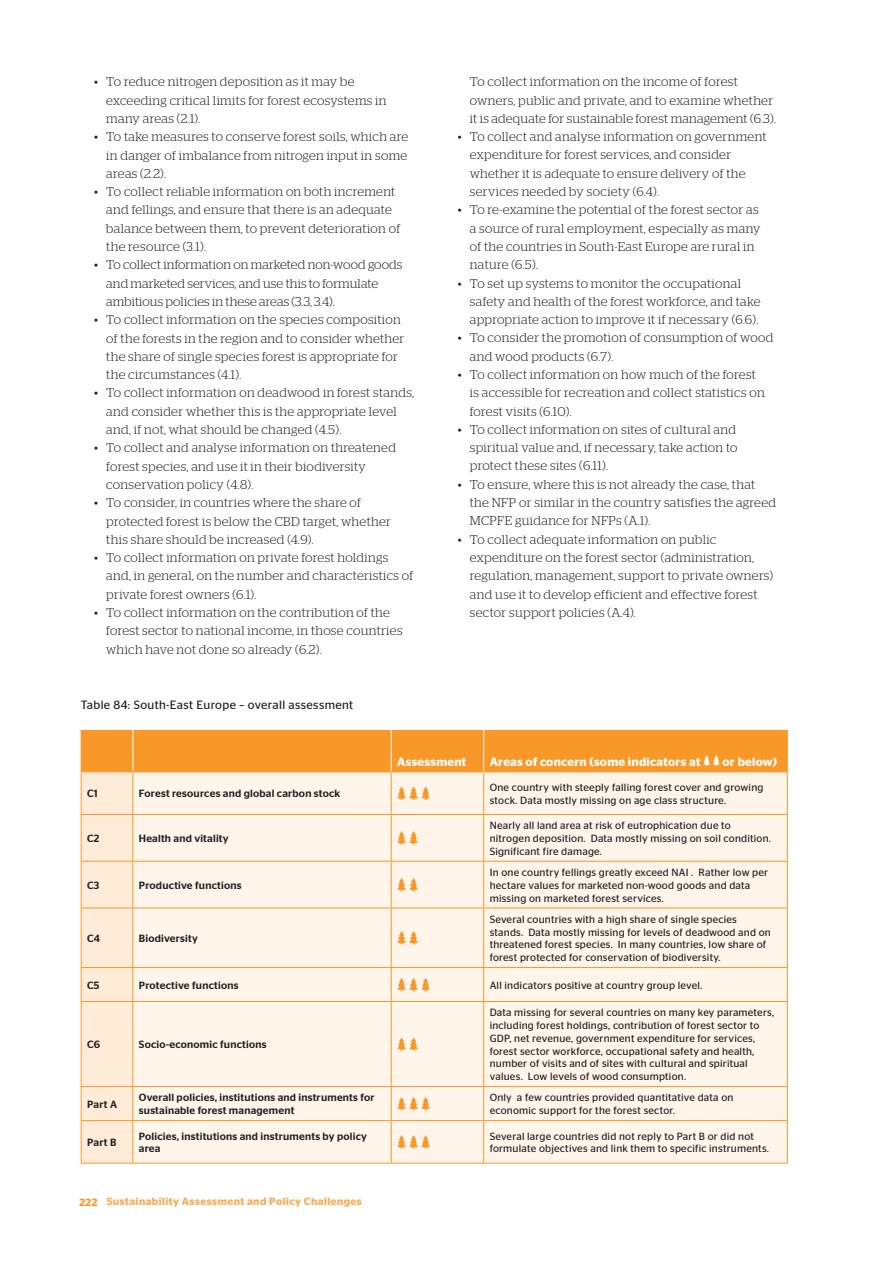
<style>
.page{position:relative;width:893px;height:1263px;background:#fff}
.page>*{position:absolute;margin:0;border:0;box-sizing:border-box;transform-origin:0 0}
.t1{font:300 12.75px/18.3px "Stag";letter-spacing:.025em;color:#231f20}
.t2{font:600 12px "Stag Sans";letter-spacing:.02em;color:#fff}
.t3{font:12px "Stag Sans";letter-spacing:.03em;color:#231f20}
.t4{font:10.5px/12.8px "Stag Sans";letter-spacing:.02em;color:#231f20}
.t5{font:500 10.5px/12.8px "Stag Sans";letter-spacing:.02em;color:#231f20}
.t6{font:600 10.5px "Stag Sans";letter-spacing:.04em;color:#faab54}
.s1{color:#f89828}
</style>
<div class="page">
<hr style="left:484px;top:771px;width:304px;height:1px;background:#f89828">
<hr style="left:787px;top:772px;width:1px;height:42px;background:#f89828">
<hr style="left:787px;top:815px;width:1px;height:46px;background:#f89828">
<hr style="left:787px;top:861px;width:1px;height:47px;background:#f89828">
<hr style="left:787px;top:908px;width:1px;height:59px;background:#f89828">
<hr style="left:787px;top:968px;width:1px;height:33px;background:#f89828">
<hr style="left:787px;top:1002px;width:1px;height:84px;background:#f89828">
<hr style="left:787px;top:1087px;width:1px;height:33px;background:#f89828">
<hr style="left:787px;top:1121px;width:1px;height:42px;background:#f89828">
<hr style="left:133px;top:1163px;width:258px;height:1px;background:#f89828">
<hr style="left:391px;top:1163px;width:93px;height:1px;background:#f89828">
<hr style="left:484px;top:1163px;width:304px;height:1px;background:#f89828">
<hr style="left:787px;top:730px;width:1px;height:41px;background:#f89828">
<hr style="left:484px;top:814px;width:304px;height:1px;background:#f89828">
<hr style="left:484px;top:1001px;width:304px;height:1px;background:#f89828">
<hr style="left:484px;top:1086px;width:304px;height:1px;background:#f89828">
<hr style="left:484px;top:1120px;width:304px;height:1px;background:#f89828">
<hr style="left:484px;top:967px;width:304px;height:1px;background:#f89828">
<hr style="left:81px;top:1163px;width:52px;height:1px;background:#f89828">
<svg style="left:81px;top:729px;width:706px;height:434px;background:#fee8d1"></svg>
<p class="t1" style="left:106px;top:72px;width:282px;text-indent:-12px">• To reduce nitrogen deposition as it may be exceeding critical limits for forest ecosystems in many areas (2.1).</p>
<p class="t1" style="left:106px;top:127px;width:303px;text-align:justify;text-indent:-12px">• To take measures to conserve forest soils, which are in danger of imbalance from nitrogen input in some areas (2.2).</p>
<p class="t1" style="left:106px;top:182px;width:295px;text-indent:-12px">• To collect reliable information on both increment and fellings, and ensure that there is an adequate balance between them, to prevent deterioration of the resource (3.1).</p>
<p class="t1" style="left:106px;top:255px;width:298px;text-indent:-12px">• To collect information on marketed non-wood goods and marketed services, and use this to formulate ambitious policies in these areas (3.3, 3.4).</p>
<p class="t1" style="left:106px;top:310px;width:300px;text-indent:-12px">• To collect information on the species composition of the forests in the region and to consider whether the share of single species forest is appropriate for the circumstances (4.1).</p>
<p class="t1" style="left:106px;top:383px;width:309px;text-indent:-12px">• To collect information on deadwood in forest stands, and consider whether this is the appropriate level and, if not, what should be changed (4.5).</p>
<p class="t1" style="left:106px;top:438px;width:291px;text-indent:-12px">• To collect and analyse information on threatened forest species, and use it in their biodiversity conservation policy (4.8).</p>
<p class="t1" style="left:106px;top:493px;width:286px;text-indent:-12px">• To consider, in countries where the share of protected forest is below the CBD target, whether this share should be increased (4.9).</p>
<p class="t1" style="left:106px;top:548px;width:309px;text-indent:-12px">• To collect information on private forest holdings and, in general, on the number and characteristics of private forest owners (6.1).</p>
<p class="t1" style="left:106px;top:603px;width:298px;text-indent:-12px">• To collect information on the contribution of the forest sector to national income, in those countries which have not done so already (6.2).</p>
<p class="t3" style="left:81px;top:698px;width:274px">Table 84: South-East Europe – overall assessment</p>
<p class="t1" style="left:470px;top:72px;width:307px">To collect information on the income of forest owners, public and private, and to examine whether it is adequate for sustainable forest management (6.3).</p>
<p class="t1" style="left:470px;top:127px;width:298px;text-indent:-12px">• To collect and analyse information on government expenditure for forest services, and consider whether it is adequate to ensure delivery of the services needed by society (6.4).</p>
<p class="t1" style="left:470px;top:200px;width:292px;text-indent:-12px">• To re-examine the potential of the forest sector as a source of rural employment, especially as many of the countries in South-East Europe are rural in nature (6.5).</p>
<p class="t1" style="left:470px;top:274px;width:292px;text-indent:-12px">• To set up systems to monitor the occupational safety and health of the forest workforce, and take appropriate action to improve it if necessary (6.6).</p>
<p class="t1" style="left:470px;top:328px;width:305px;text-indent:-12px">• To consider the promotion of consumption of wood and wood products (6.7).</p>
<p class="t1" style="left:470px;top:365px;width:296px;text-indent:-12px">• To collect information on how much of the forest is accessible for recreation and collect statistics on forest visits (6.10).</p>
<p class="t1" style="left:470px;top:420px;width:269px;text-align:justify;text-indent:-12px">• To collect information on sites of cultural and spiritual value and, if necessary, take action to protect these sites (6.11).</p>
<p class="t1" style="left:470px;top:475px;width:308px;text-indent:-12px">• To ensure, where this is not already the case, that the NFP or similar in the country satisfies the agreed<br>MCPFE guidance for NFPs (A.1).</p>
<p class="t1" style="left:470px;top:530px;width:305px;text-indent:-12px">• To collect adequate information on public expenditure on the forest sector (administration, regulation, management, support to private owners) and use it to develop efficient and effective forest sector support policies (A.4).</p>
<p class="t2" style="left:397px;top:755px;width:71px">Assessment</p>
<p class="t2" style="left:490px;top:755px;width:212px">Areas of concern (some indicators at</p>
<p class="t2" style="left:722px;top:755px;width:56px">or below)</p>
<p class="t5" style="left:87px;top:787px;width:12px">C1</p>
<p class="t5" style="left:139px;top:787px;width:203px">Forest resources and global carbon stock</p>
<p class="t4" style="left:490px;top:781px;width:275px">One country with steeply falling forest cover and growing stock. Data mostly missing on age class structure.</p>
<p class="t5" style="left:87px;top:832px;width:14px">C2</p>
<p class="t5" style="left:139px;top:832px;width:91px">Health and vitality</p>
<p class="t4" style="left:490px;top:819px;width:283px">Nearly all land area at risk of eutrophication due to nitrogen deposition. Data mostly missing on soil condition.<br>Significant fire damage.</p>
<p class="t5" style="left:87px;top:879px;width:14px">C3</p>
<p class="t5" style="left:139px;top:879px;width:104px">Productive functions</p>
<p class="t5" style="left:87px;top:932px;width:14px">C4</p>
<p class="t5" style="left:139px;top:932px;width:60px">Biodiversity</p>
<p class="t4" style="left:490px;top:866px;width:280px">In one country fellings greatly exceed NAI . Rather low per hectare values for marketed non-wood goods and data missing on marketed forest services.</p>
<p class="t4" style="left:490px;top:913px;width:283px">Several countries with a high share of single species stands. Data mostly missing for levels of deadwood and on threatened forest species. In many countries, low share of forest protected for conservation of biodiversity.</p>
<p class="t5" style="left:87px;top:979px;width:14px">C5</p>
<p class="t5" style="left:139px;top:979px;width:101px">Protective functions</p>
<p class="t4" style="left:490px;top:979px;width:214px">All indicators positive at country group level.</p>
<p class="t5" style="left:87px;top:1038px;width:14px">C6</p>
<p class="t5" style="left:139px;top:1038px;width:129px">Socio-economic functions</p>
<p class="t4" style="left:490px;top:1006px;width:286px">Data missing for several countries on many key parameters, including forest holdings, contribution of forest sector to GDP, net revenue, government expenditure for services, forest sector workforce, occupational safety and health, number of visits and of sites with cultural and spiritual values. Low levels of wood consumption.</p>
<p class="t5" style="left:87px;top:1098px;width:31px">Part A</p>
<p class="t5" style="left:139px;top:1091px;width:237px">Overall policies, institutions and instruments for sustainable forest management</p>
<p class="t4" style="left:490px;top:1091px;width:245px">Only a few countries provided quantitative data on economic support for the forest sector.</p>
<p class="t5" style="left:87px;top:1136px;width:30px">Part B</p>
<p class="t5" style="left:139px;top:1129px;width:230px">Policies, institutions and instruments by policy area</p>
<p class="t4" style="left:490px;top:1129px;width:281px">Several large countries did not reply to Part B or did not formulate objectives and link them to specific instruments.</p>
<p class="t6" style="left:79px;top:1196px;width:284px"><span class="s1">222</span> Sustainability Assessment and Policy Challenges</p>
</div>
